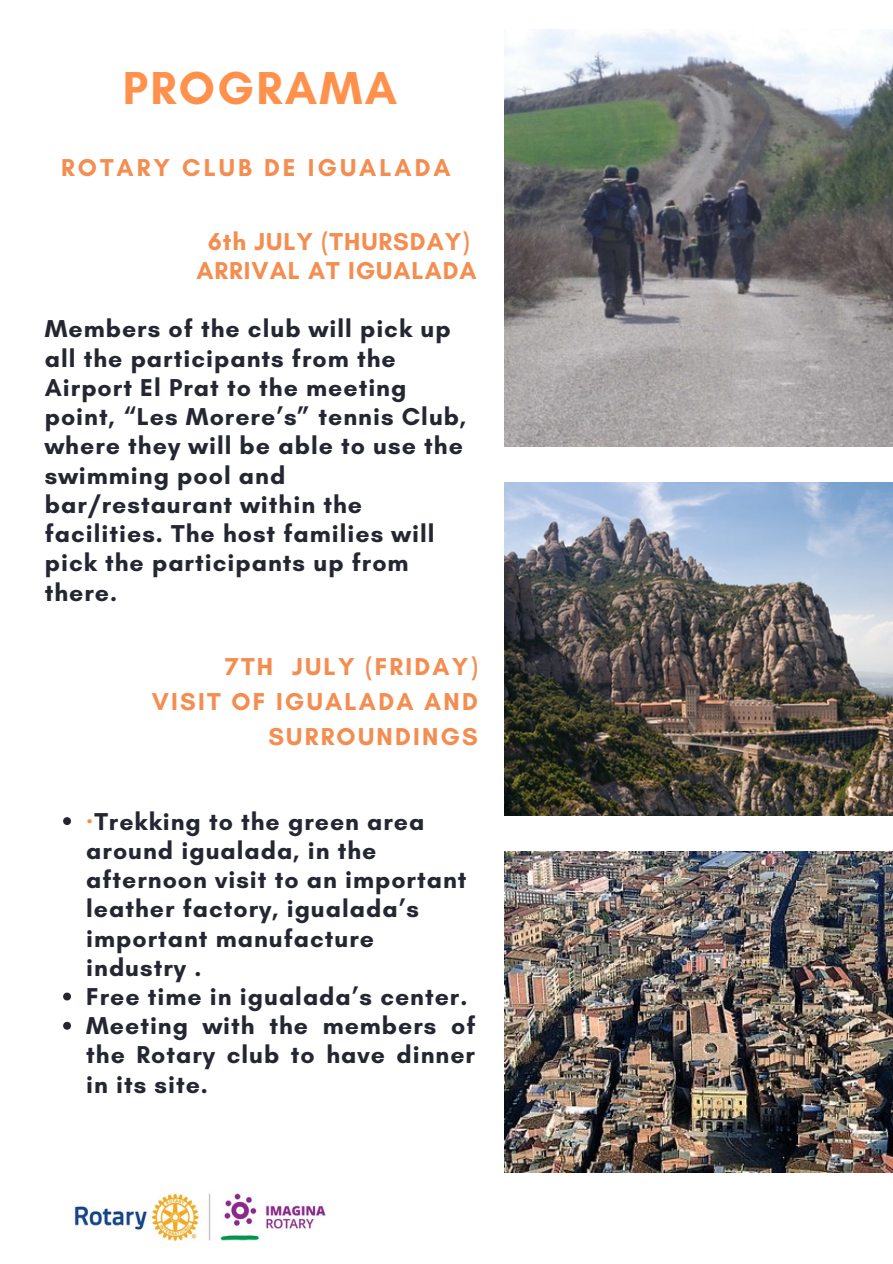
<style>
.page{position:relative;width:893px;height:1264px;background:#fff}
.page>*{position:absolute;margin:0;border:0;box-sizing:border-box;transform-origin:0 0}
.t1{font:700 46.95px "Glacial Indifference";letter-spacing:.05em;color:#ff914d}
.t2{font:700 24.9px/29.2px "Glacial Indifference";letter-spacing:.04em;color:#242632}
.t3{font:700 24.9px/34.8px "Glacial Indifference";letter-spacing:.09em;color:#f48d50;text-align:right}
.t4{font:700 24.9px/29.2px "Glacial Indifference";letter-spacing:.04em;color:#f48d50;text-align:center}
.t5{font:700 24.9px "Glacial Indifference";letter-spacing:.12em;color:#f48d50}
.s1{font-family:"Noto Sans";color:#f48d50}
</style>
<div class="page">
<img style="left:505px;top:29px;width:387px;height:418px">
<img style="left:505px;top:482px;width:387px;height:333px">
<img style="left:505px;top:851px;width:387px;height:321px">
<svg style="left:63px;top:817px;width:8px;height:8px"></svg>
<svg style="left:63px;top:992px;width:8px;height:8px"></svg>
<svg style="left:63px;top:1021px;width:8px;height:8px"></svg>
<img style="left:74px;top:1193px;width:252px;height:48px">
<h1 class="t1" style="left:123px;top:60px;width:276px">PROGRAMA</h1>
<p class="t5" style="left:61px;top:152px;width:391px">ROTARY CLUB DE IGUALADA</p>
<p class="t4" style="left:196px;top:226px;width:282px">6th JULY (THURSDAY)<br>ARRIVAL AT IGUALADA</p>
<p class="t2" style="left:45px;top:314px;width:423px">Members of the club will pick up all the participants from the<br>Airport El Prat to the meeting point, “Les Morere’s” tennis Club, where they will be able to use the swimming pool and bar/restaurant within the facilities. The host families will pick the participants up from there.</p>
<p class="t3" style="left:152px;top:649px;width:328px">7TH JULY (FRIDAY)<br>VISIT OF IGUALADA AND<br>SURROUNDINGS</p>
<p class="t2" style="left:86px;top:806px;width:390px"><span class="s1">·</span>Trekking to the green area around igualada, in the afternoon visit to an important leather factory, igualada’s important manufacture industry .<br>Free time in igualada’s center.<br>Meeting with the members of the Rotary club to have dinner in its site.</p>
</div>
